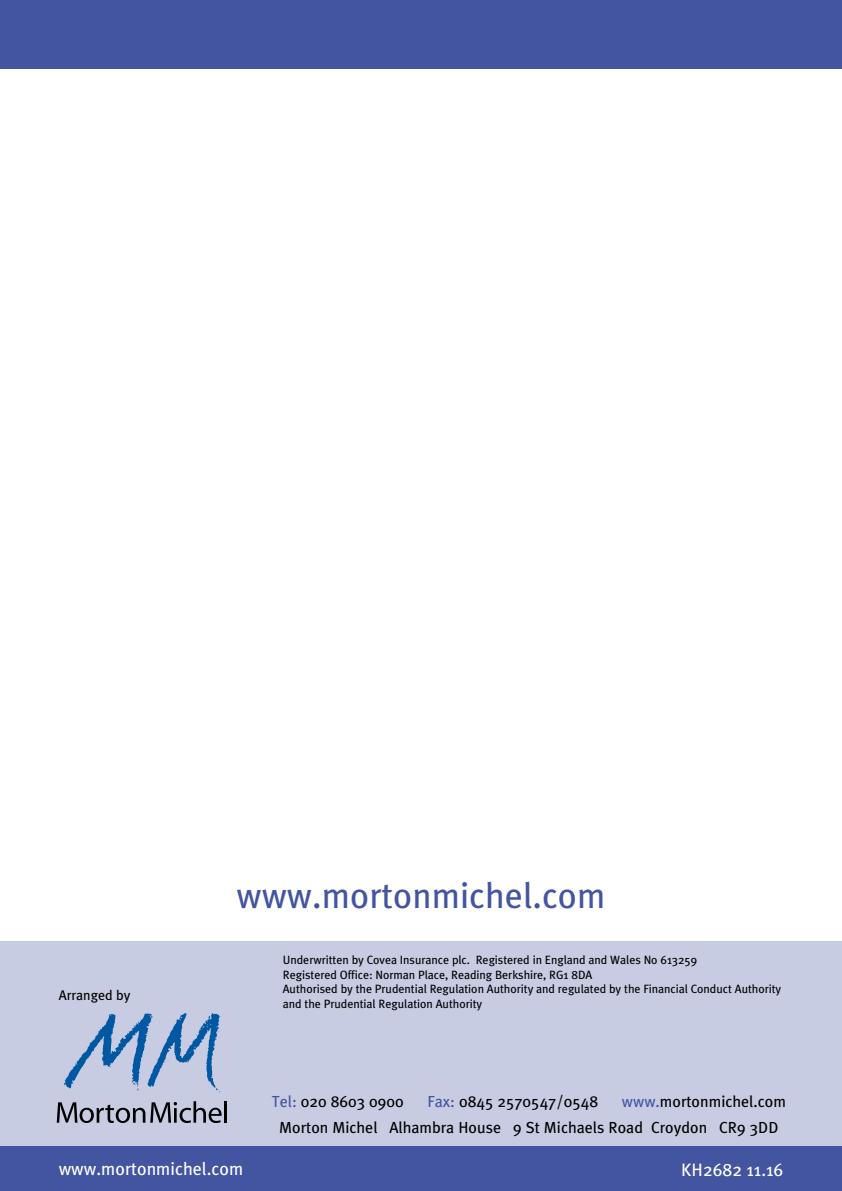
<style>
.page{position:relative;width:842px;height:1191px;background:#fff}
.page>*{position:absolute;margin:0;border:0;box-sizing:border-box;transform-origin:0 0}
.t1{font:36px "Meta Plus";color:#4354a1}
.t2{font:18px "Meta Plus";color:#fff}
.t3{font:16px/26px "Meta Plus";color:#000}
.t4{font:14px "Meta Plus";color:#000}
.t5{font:12px/14.4px "Meta Plus";letter-spacing:-.005em;color:#000}
.s1{color:#4354a1}
</style>
<div class="page">
<div style="left:0;top:0;width:842px;height:68px;background:#4354a1"></div>
<div style="left:0;top:1145px;width:842px;height:46px;background:#4354a1"></div>
<div style="left:0;top:941px;width:842px;height:204px;background:#c7cce3"></div>
<svg style="left:57px;top:1101px;width:165px;height:22px"></svg>
<hr style="left:224px;top:1101px;width:3px;height:21px;background:#000">
<svg style="left:64px;top:1013px;width:156px;height:79px"></svg>
<p class="t4" style="left:59px;top:986px;width:73px">Arranged by</p>
<h1 class="t1" style="left:236px;top:874px;width:370px">www.mortonmichel.com</h1>
<p class="t5" style="left:283px;top:953px;width:500px">Underwritten by Covea Insurance plc. Registered in England and Wales No 613259<br>Registered Office: Norman Place, Reading Berkshire, RG1 8DA<br>Authorised by the Prudential Regulation Authority and regulated by the Financial Conduct Authority and the Prudential Regulation Authority</p>
<h3 class="t3" style="left:272px;top:1087px;width:133px"><span class="s1">Tel:</span> 020 8603 0900</h3>
<h3 class="t3" style="left:427px;top:1087px;width:172px"><span class="s1">Fax:</span> 0845 2570547/0548</h3>
<h3 class="t3" style="left:279px;top:1087px;width:508px;text-indent:343px"><span class="s1">www.</span>mortonmichel.com<br>Morton Michel Alhambra House 9 St Michaels Road Croydon CR9 3DD</h3>
<h2 class="t2" style="left:59px;top:1158px;width:186px">www.mortonmichel.com</h2>
<h2 class="t2" style="left:681px;top:1159px;width:104px">KH2682 11.16</h2>
</div>
